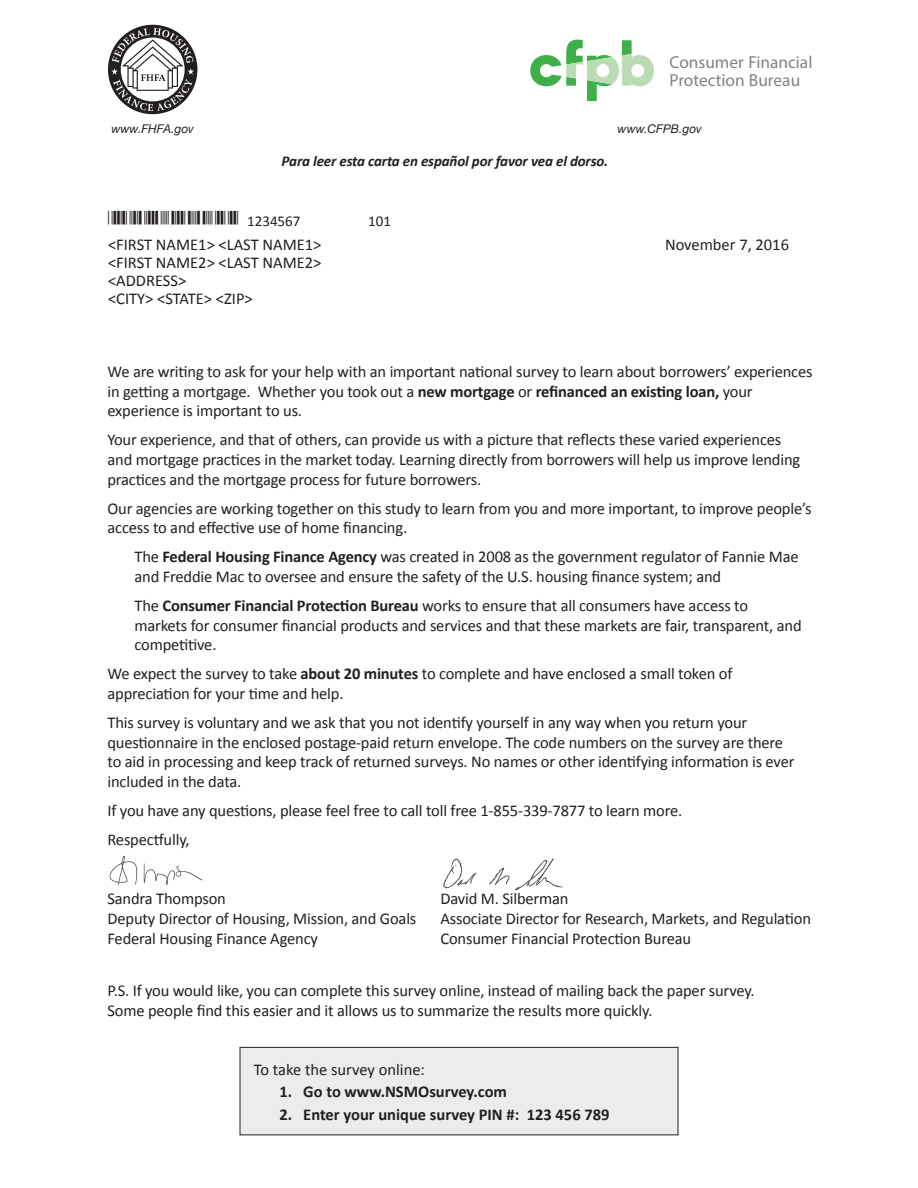
<style>
.page{position:relative;width:918px;height:1188px;background:#fff}
.page>*{position:absolute;margin:0;border:0;box-sizing:border-box;transform-origin:0 0}
.t1{font:500 17.4px/17.5px "Avenir Next";color:#808285}
.t2{font:16.5px/19.8px "Calibri";letter-spacing:-.01em;color:#231f20}
.t3{font:700 16.5px "Calibri";color:#231f20}
.t4{font:italic 700 15px "Calibri";letter-spacing:-.01em;color:#231f20}
.t5{font:15px "ID Automation C39 XS";color:#231f20}
.t6{font:15px "Calibri";color:#231f20}
.t7{font:italic 12px "Helvetica Neue";color:#231f20}
.s1{font-family:"Calibri"}
.s2{font-weight:700}
</style>
<div class="page">
<svg style="left:108px;top:25px;width:89px;height:89px"></svg>
<svg style="left:530px;top:40px;width:124px;height:61px"></svg>
<img style="left:109px;top:855px;width:94px;height:31px">
<img style="left:443px;top:858px;width:120px;height:33px">
<div style="left:240px;top:1047px;width:438px;height:88px;background:#ececee"></div>
<div style="left:240px;top:1047px;width:438px;height:88px;border:1px solid #231f20"></div>
<p class="t1" style="left:669px;top:53px;width:144px">Consumer Financial<br>Protection Bureau</p>
<p class="t7" style="left:111px;top:120px;width:84px">www.FHFA.gov</p>
<p class="t7" style="left:618px;top:120px;width:86px">www.CFPB.gov</p>
<p class="t4" style="left:282px;top:151px;width:328px">Para leer esta carta en español por favor vea el dorso.</p>
<p class="t5" style="left:108px;top:206px;width:194px">*1234567* <span class="s1">1234567</span></p>
<p class="t6" style="left:368px;top:211px;width:24px">101</p>
<p class="t2" style="left:108px;top:235px;width:215px">&lt;FIRST NAME1&gt; &lt;LAST NAME1&gt;</p>
<p class="t2" style="left:665px;top:235px;width:126px">November 7, 2016</p>
<p class="t2" style="left:108px;top:254px;width:215px;line-height:18px">&lt;FIRST NAME2&gt; &lt;LAST NAME2&gt; &lt;ADDRESS&gt;<br>&lt;CITY&gt; &lt;STATE&gt; &lt;ZIP&gt;</p>
<p class="t2" style="left:107px;top:362px;width:707px">We are writing to ask for your help with an important national survey to learn about borrowers’ experiences in getting a mortgage. Whether you took out a <span class="s2">new mortgage</span> or <span class="s2">refinanced an existing loan,</span> your experience is important to us.</p>
<p class="t2" style="left:107px;top:430px;width:694px">Your experience, and that of others, can provide us with a picture that reflects these varied experiences and mortgage practices in the market today. Learning directly from borrowers will help us improve lending practices and the mortgage process for future borrowers.</p>
<p class="t2" style="left:107px;top:498px;width:706px">Our agencies are working together on this study to learn from you and more important, to improve people’s access to and effective use of home financing.</p>
<p class="t2" style="left:134px;top:547px;width:666px">The <span class="s2">Federal Housing Finance Agency</span> was created in 2008 as the government regulator of Fannie Mae and Freddie Mac to oversee and ensure the safety of the U.S. housing finance system; and</p>
<p class="t2" style="left:134px;top:596px;width:669px">The <span class="s2">Consumer Financial Protection Bureau</span> works to ensure that all consumers have access to markets for consumer financial products and services and that these markets are fair, transparent, and competitive.</p>
<p class="t2" style="left:107px;top:664px;width:626px">We expect the survey to take <span class="s2">about 20 minutes</span> to complete and have enclosed a small token of appreciation for your time and help.</p>
<p class="t2" style="left:107px;top:713px;width:689px">This survey is voluntary and we ask that you not identify yourself in any way when you return your questionnaire in the enclosed postage-paid return envelope. The code numbers on the survey are there to aid in processing and keep track of returned surveys. No names or other identifying information is ever included in the data.</p>
<p class="t2" style="left:107px;top:796px;width:576px;line-height:28.8px">If you have any questions, please feel free to call toll free 1-855-339-7877 to learn more.<br>Respectfully,</p>
<p class="t2" style="left:107px;top:889px;width:120px">Sandra Thompson</p>
<p class="t2" style="left:440px;top:889px;width:130px">David M. Silberman</p>
<p class="t2" style="left:107px;top:909px;width:310px">Deputy Director of Housing, Mission, and Goals</p>
<p class="t2" style="left:440px;top:909px;width:372px">Associate Director for Research, Markets, and Regulation</p>
<p class="t2" style="left:107px;top:928px;width:212px">Federal Housing Finance Agency</p>
<p class="t2" style="left:440px;top:928px;width:252px">Consumer Financial Protection Bureau</p>
<p class="t2" style="left:107px;top:981px;width:649px">P.S. If you would like, you can complete this survey online, instead of mailing back the paper survey.<br>Some people find this easier and it allows us to summarize the results more quickly.</p>
<p class="t2" style="left:254px;top:1059px;width:173px">To take the survey online:</p>
<p class="t3" style="left:279px;top:1081px;width:229px">1. Go to www.NSMOsurvey.com</p>
<p class="t3" style="left:279px;top:1104px;width:332px">2. Enter your unique survey PIN #: 123 456 789</p>
</div>
